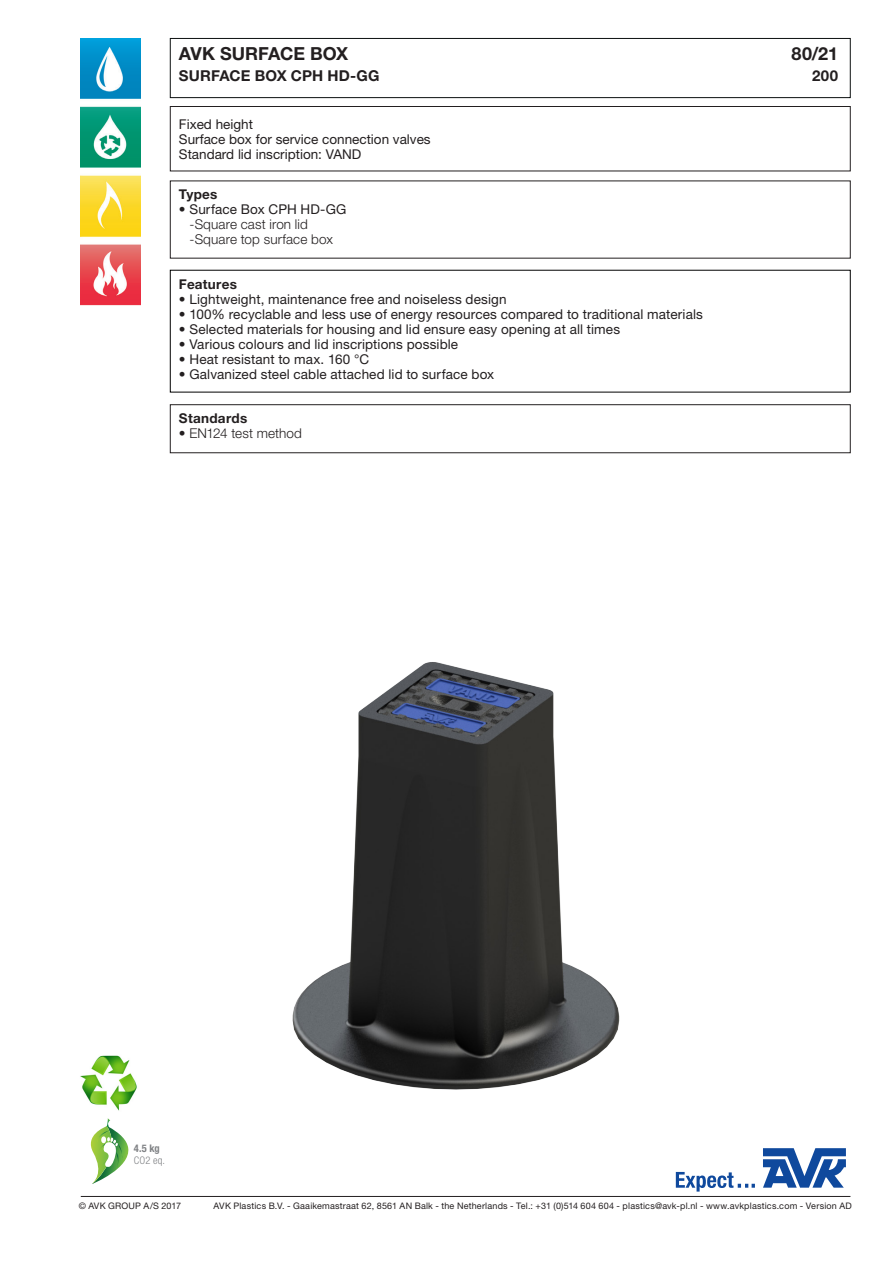
<style>
.page{position:relative;width:893px;height:1263px;background:#fff}
.page>*{position:absolute;margin:0;border:0;box-sizing:border-box;transform-origin:0 0}
.Headline{font:700 18px "Helvetica Neue LT Pro";color:#231f20}
.Sub-headline{font:700 15px "Helvetica Neue LT Pro";letter-spacing:.01em;color:#231f20}
.Body_copy{font:13.5px "Helvetica Neue LT Pro";letter-spacing:.01em;color:#231f20}
.Body_copy-2{font:300 13.5px "Helvetica Neue LT Pro";letter-spacing:.01em;color:#231f20}
.body_copy_bullet{font:700 13.5px "Helvetica Neue LT Pro";letter-spacing:.02em;color:#231f20}
.Body_copy_headline{font:700 13.5px "Helvetica Neue LT Pro";letter-spacing:.02em;color:#231f20}
.Body_copy-3{font:300 condensed 10.5px "Helvetica Neue LT Pro";color:#808285}
.Body_copy-4{font:700 condensed 10.5px "Helvetica Neue LT Pro";color:#808285}
.Address_and_copyrigh{font:9px "Helvetica Neue LT Pro";letter-spacing:.025em;color:#231f20}
.s1{font-weight:400}
</style>
<div class="page">
<div style="left:170px;top:38px;width:680px;height:60px;border:1px solid #0c1010"></div>
<div style="left:170px;top:404px;width:680px;height:49px;border:1px solid #231f20"></div>
<div style="left:170px;top:106px;width:680px;height:65px;border:1px solid #231f20"></div>
<img style="left:81px;top:38px;width:59px;height:268px">
<svg style="left:763px;top:1148px;width:83px;height:40px"></svg>
<svg style="left:676px;top:1172px;width:79px;height:19px"></svg>
<hr style="left:81px;top:1196px;width:769px;height:1px;background:#231f20">
<img style="left:292px;top:662px;width:492px;height:499px">
<img style="left:80px;top:1055px;width:57px;height:56px">
<svg style="left:90px;top:1118px;width:39px;height:66px"></svg>
<p class="Headline" style="left:179px;top:42px;width:171px">AVK SURFACE BOX</p>
<p class="Headline" style="left:792px;top:42px;width:48px">80/21</p>
<p class="Sub-headline" style="left:179px;top:66px;width:202px">SURFACE BOX CPH HD-GG</p>
<p class="Sub-headline" style="left:812px;top:66px;width:27px">200</p>
<p class="Body_copy" style="left:179px;top:116px;width:76px">Fixed height</p>
<p class="Body_copy" style="left:179px;top:131px;width:253px">Surface box for service connection valves</p>
<p class="Body_copy" style="left:179px;top:146px;width:184px">Standard lid inscription: VAND</p>
<p class="body_copy_bullet" style="left:179px;top:186px;width:40px">Types</p>
<p class="Body_copy" style="left:179px;top:201px;width:169px">• Surface Box CPH HD-GG</p>
<p class="Body_copy-2" style="left:190px;top:216px;width:120px">-Square cast iron lid</p>
<p class="Body_copy-2" style="left:190px;top:231px;width:145px">-Square top surface box</p>
<p class="Body_copy_headline" style="left:179px;top:275px;width:60px">Features</p>
<p class="Body_copy" style="left:179px;top:291px;width:329px">• Lightweight, maintenance free and noiseless design</p>
<p class="Body_copy" style="left:179px;top:306px;width:525px">• 100% recyclable and less use of energy resources compared to traditional materials</p>
<p class="Body_copy" style="left:179px;top:321px;width:443px">• Selected materials for housing and lid ensure easy opening at all times</p>
<p class="Body_copy" style="left:179px;top:336px;width:281px">• Various colours and lid inscriptions possible</p>
<p class="Body_copy" style="left:179px;top:351px;width:192px">• Heat resistant to max. 160 °C</p>
<p class="Body_copy" style="left:179px;top:366px;width:317px">• Galvanized steel cable attached lid to surface box</p>
<p class="body_copy_bullet" style="left:179px;top:410px;width:70px">Standards</p>
<p class="Body_copy-2" style="left:179px;top:425px;width:125px"><span class="s1">•</span> EN124 test method</p>
<p class="Body_copy-4" style="left:134px;top:1141px;width:28px">4.5 kg</p>
<p class="Body_copy-3" style="left:134px;top:1154px;width:33px">CO2 eq.</p>
<p class="Address_and_copyrigh" style="left:79px;top:1201px;width:104px">© AVK GROUP A/S 2017</p>
<p class="Address_and_copyrigh" style="left:214px;top:1201px;width:640px">AVK Plastics B.V. - Gaaikemastraat 62, 8561 AN Balk - the Netherlands - Tel.: +31 (0)514 604 604 - plastics@avk-pl.nl - www.avkplastics.com - Version AD</p>
</div>
